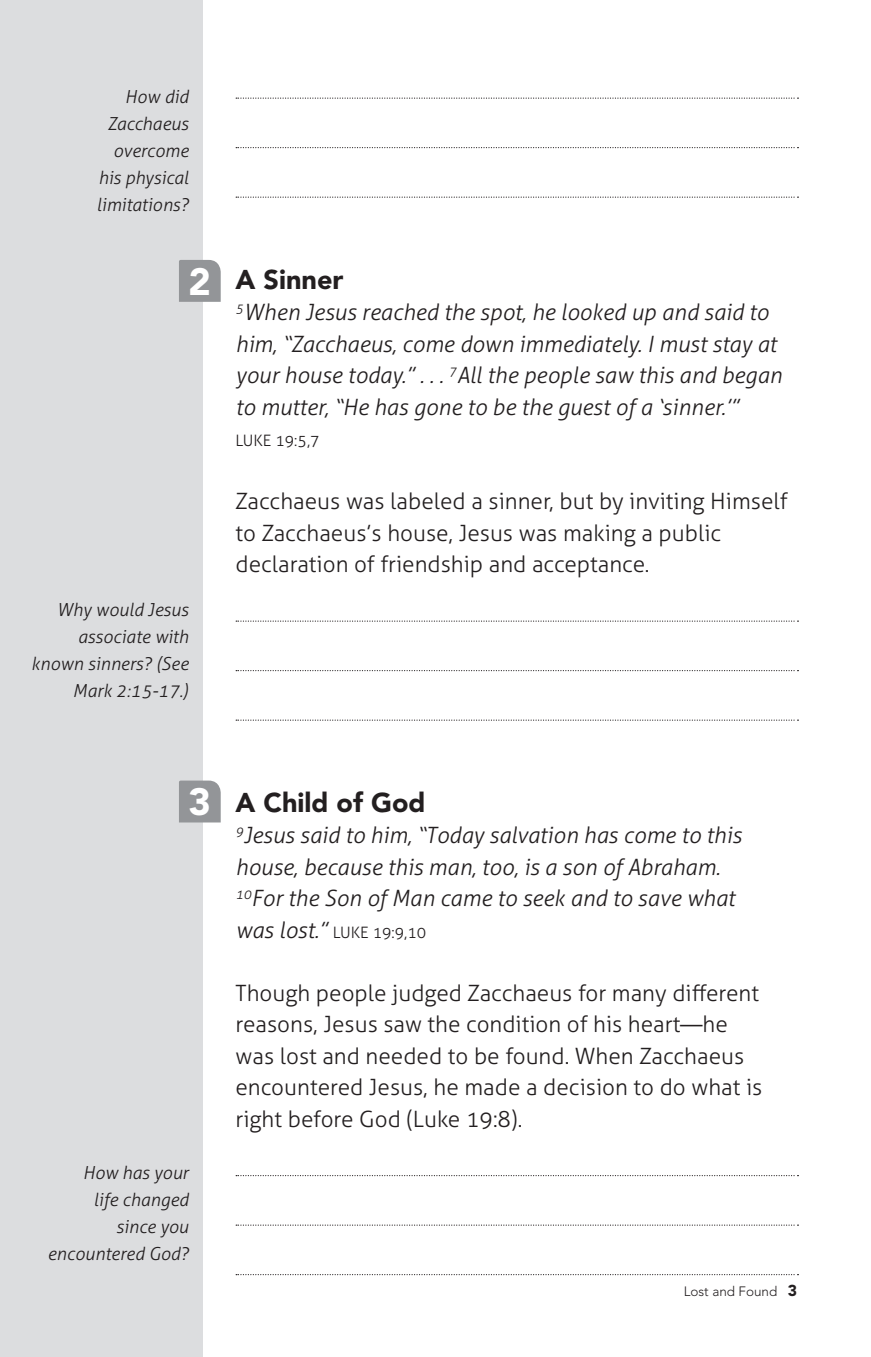
<style>
.page{position:relative;width:871px;height:1357px;background:#fff}
.page>*{position:absolute;margin:0;border:0;box-sizing:border-box;transform-origin:0 0}
.t1{font:900 37.8px "Avenir LT Std";color:#fff}
.t2{font:900 27px "Avenir LT Std";color:#231f20}
.t3{font:italic 300 22.5px/31.5px "Aller";color:#231f20}
.t4{font:300 22.5px/31.5px "Aller";color:#231f20}
.t5{font:italic 300 18px/27px "Aller";color:#231f20;text-align:right}
.t6{font:300 15.75px "Aller";color:#231f20}
.t7{font:300 13.5px "Avenir LT Std";color:#231f20}
.s1{font-style:normal;font-size:15.75px}
.s2{font-weight:900;font-size:15.75px}
</style>
<div class="page">
<svg style="left:236px;top:98px;width:562px;height:1px"></svg>
<svg style="left:236px;top:147px;width:562px;height:1px"></svg>
<svg style="left:236px;top:197px;width:562px;height:1px"></svg>
<svg style="left:236px;top:620px;width:562px;height:2px"></svg>
<svg style="left:236px;top:670px;width:562px;height:1px"></svg>
<svg style="left:236px;top:719px;width:562px;height:2px"></svg>
<svg style="left:236px;top:1175px;width:562px;height:1px"></svg>
<svg style="left:236px;top:1224px;width:562px;height:1px"></svg>
<svg style="left:236px;top:1274px;width:562px;height:1px"></svg>
<div style="left:0;top:0;width:203px;height:1357px;background:#dcdddf"></div>
<div style="left:179px;top:260px;width:42px;height:42px;background:#939598"></div>
<div style="left:179px;top:780px;width:42px;height:42px;background:#939598"></div>
<p class="t5" style="left:97px;top:83px;width:93px">How did<br>Zacchaeus overcome his physical limitations?</p>
<h1 class="t1" style="left:189px;top:259px;width:24px">2</h1>
<p class="t5" style="left:31px;top:596px;width:159px">Why would Jesus associate with known sinners? (See<br>Mark 2:15-17.)</p>
<p class="t2" style="left:235px;top:263px;width:110px">A Sinner</p>
<p class="t3" style="left:235px;top:296px;width:548px"><sup>5</sup>When Jesus reached the spot, he looked up and said to him, “Zacchaeus, come down immediately. I must stay at your house today.” . . . <sup>7</sup>All the people saw this and began to mutter, “He has gone to be the guest of a ‘sinner.’”</p>
<p class="t6" style="left:235px;top:431px;width:18px">Luke</p>
<p class="t6" style="left:275px;top:431px;width:46px">19:5,7</p>
<p class="t4" style="left:235px;top:485px;width:553px">Zacchaeus was labeled a sinner, but by inviting Himself to Zacchaeus’s house, Jesus was making a public declaration of friendship and acceptance.</p>
<h1 class="t1" style="left:189px;top:779px;width:24px">3</h1>
<p class="t5" style="left:47px;top:1159px;width:142px">How has your<br>life changed<br>since you encountered God?</p>
<p class="t2" style="left:235px;top:786px;width:191px">A Child of God</p>
<p class="t3" style="left:235px;top:819px;width:507px"><sup>9</sup>Jesus said to him, “Today salvation has come to this house, because this man, too, is a son of Abraham.<br><sup>10</sup>For the Son of Man came to seek and to save what was lost.” <span class="s1">Luke</span></p>
<p class="t6" style="left:373px;top:922px;width:55px">19:9,10</p>
<p class="t4" style="left:235px;top:977px;width:528px">Though people judged Zacchaeus for many different reasons, Jesus saw the condition of his heart—he was lost and needed to be found. When Zacchaeus encountered Jesus, he made a decision to do what is right before God (Luke 19:8).</p>
<p class="t7" style="left:684px;top:1283px;width:115px">Lost and Found <span class="s2">3</span></p>
</div>
